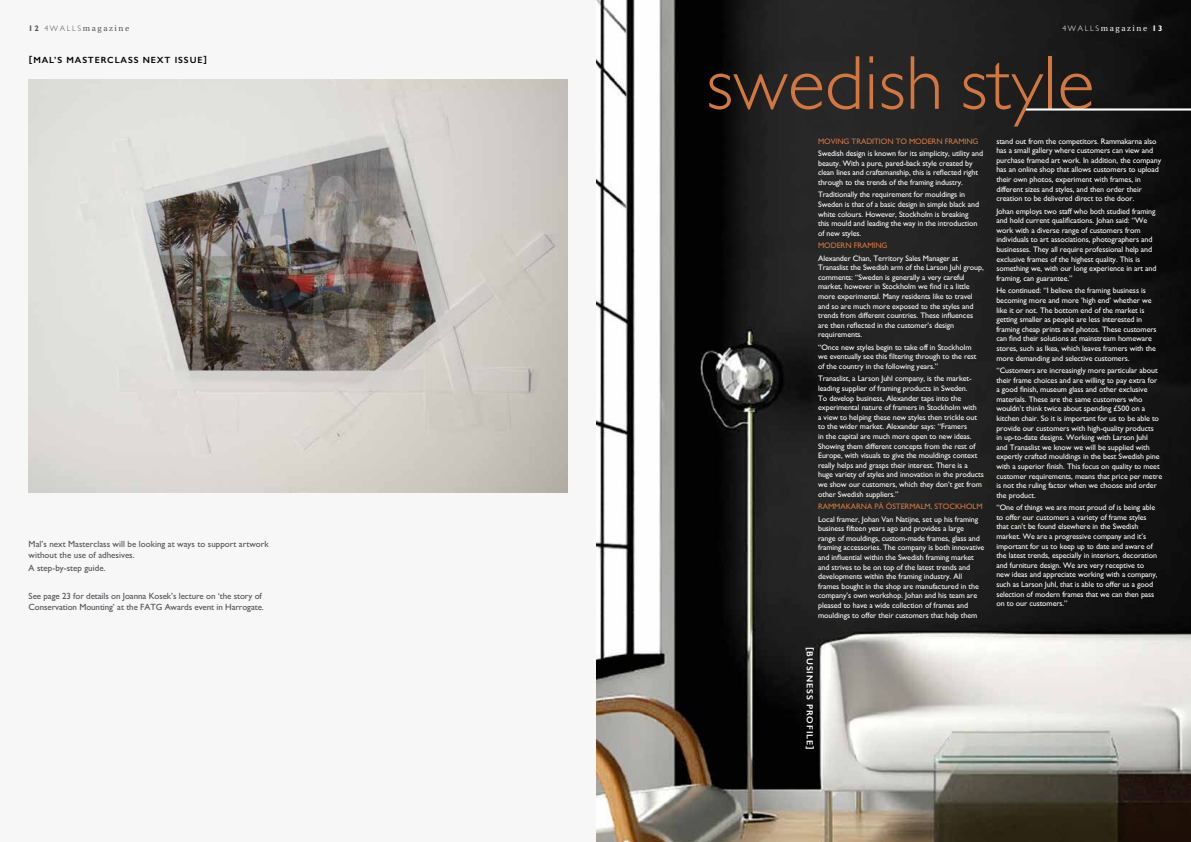
<style>
.page{position:relative;width:1191px;height:842px;background:#fff}
.page>*{position:absolute;margin:0;border:0;box-sizing:border-box;transform-origin:0 0}
.t1{font:300 77px "M Gill Sans";color:#d37740}
.t2{font:9px/10.8px "M Gill Sans";color:#504f53}
.t3{font:600 9px "Gill Sans";letter-spacing:.1em;color:#000}
.t4{font:600 9px "Gill Sans";letter-spacing:.1em;color:#fff}
.t5{font:8px/9.6px "M Gill Sans";letter-spacing:-.01em;color:#fff}
.t6{font:8px "M Gill Sans";letter-spacing:-.01em;color:#d37740}
.t7{font:8px "Utopia";letter-spacing:.2em;color:#504f53}
.t8{font:8px "Utopia";letter-spacing:.2em;color:#fff}
.s1{font-family:"M Gill Sans";font-weight:700}
.s2{font-family:"M Gill Sans";font-weight:300}
</style>
<div class="page">
<img style="left:596px;top:0;width:595px;height:842px">
<div style="left:0;top:0;width:595px;height:842px;background:#f7f7f8"></div>
<img style="left:29px;top:80px;width:538px;height:413px">
<svg style="left:1025px;top:108px;width:166px;height:3px"></svg>
<p class="t7" style="left:29px;top:24px;width:102px"><span class="s1">12</span> <span class="s2">4WA LLS</span>magazine</p>
<p class="t3" style="left:29px;top:55px;width:153px">[MAL’S MASTERCLASS NEXT ISSUE</p>
<p class="t3" style="left:203px;top:54px;width:5px">]</p>
<p class="t2" style="left:29px;top:539px;width:241px">Mal’s next Masterclass will be looking at ways to support artwork without the use of adhesives.</p>
<p class="t2" style="left:29px;top:563px;width:78px">A step-by-step guide.</p>
<p class="t2" style="left:29px;top:590px;width:237px">See page 23 for details on Joanna Kosek’s lecture on ‘the story of<br>Conservation Mounting’ at the FATG Awards event in Harrogate.</p>
<p class="t8" style="left:1062px;top:24px;width:102px"><span class="s2">4WA LLS</span>magazine <span class="s1">13</span></p>
<h1 class="t1" style="left:706px;top:41px;width:390px">swedish style</h1>
<p class="t6" style="left:818px;top:137px;width:162px">Moving tradition to modern fram ing</p>
<p class="t5" style="left:818px;top:149px;width:166px">Swedish design is known for its simplicity, utility and beauty. With a pure, pared-back style created by clean lines and craftsmanship, this is reflected right through to the trends of the framing industry.</p>
<p class="t5" style="left:818px;top:190px;width:162px">Traditionally the requirement for mouldings in Sweden is that of a basic design in simple black and white colours. However, Stockholm is breaking this mould and leading the way in the introduction of new styles.</p>
<p class="t6" style="left:818px;top:241px;width:71px">Modern Framing</p>
<p class="t5" style="left:818px;top:253px;width:167px">Alexander Chan, Territory Sales Manager at Tranaslist the Swedish arm of the Larson Juhl group, comments: “Sweden is generally a very careful market, however in Stockholm we find it a little more experimental. Many residents like to travel and so are much more exposed to the styles and trends from different countries. These influences are then reflected in the customer’s design requirements.</p>
<p class="t5" style="left:818px;top:342px;width:160px">“Once new styles begin to take off in Stockholm we eventually see this filtering through to the rest of the country in the following years.”</p>
<p class="t5" style="left:818px;top:374px;width:167px">Tranaslist, a Larson Juhl company, is the market&shy;leading supplier of framing products in Sweden.<br>To develop business, Alexander taps into the experimental nature of framers in Stockholm with<br>a view to helping these new styles then trickle out to the wider market. Alexander says: “Framers<br>in the capital are much more open to new ideas.<br>Showing them different concepts from the rest of Europe, with visuals to give the mouldings context really helps and grasps their interest. There is a huge variety of styles and innovation in the products we show our customers, which they don’t get from other Swedish suppliers.”</p>
<p class="t6" style="left:818px;top:502px;width:7px">Rammaka</p>
<p class="t6" style="left:856px;top:502px;width:60px">rna på Östermalm</p>
<p class="t6" style="left:930px;top:502px;width:25px">, Stockh</p>
<p class="t6" style="left:966px;top:502px;width:12px">olm</p>
<p class="t5" style="left:818px;top:514px;width:168px">Local framer, Johan Van Natijne, set up his framing business fifteen years ago and provides a large<br>range of mouldings, custom-made frames, glass and framing accessories. The company is both innovative and influential within the Swedish framing market and strives to be on top of the latest trends and developments within the framing industry. All frames bought in the shop are manufactured in the company’s own workshop. Johan and his team are pleased to have a wide collection of frames and mouldings to offer their customers that help them</p>
<p class="t5" style="left:996px;top:136px;width:166px">stand out from the competitors. Rammakarna also has a small gallery where customers can view and purchase framed art work. In addition, the company has an online shop that allows customers to upload their own photos, experiment with frames, in different sizes and styles, and then order their creation to be delivered direct to the door.</p>
<p class="t5" style="left:996px;top:206px;width:162px">Johan employs two staff who both studied framing and hold current qualifications. Johan said: “We work with a diverse range of customers from individuals to art associations, photographers and businesses. They all require professional help and exclusive frames of the highest quality. This is something we, with our long experience in art and framing, can guarantee.”</p>
<p class="t5" style="left:996px;top:286px;width:162px">He continued: “I believe the framing business is becoming more and more ’high end’ whether we like it or not. The bottom end of the market is getting smaller as people are less interested in framing cheap prints and photos. These customers can find their solutions at mainstream homeware stores, such as Ikea, which leaves framers with the more demanding and selective customers.</p>
<p class="t5" style="left:996px;top:365px;width:167px">“Customers are increasingly more particular about their frame choices and are willing to pay extra for a good finish, museum glass and other exclusive materials. These are the same customers who wouldn’t think twice about spending £500 on a kitchen chair. So it is important for us to be able to provide our customers with high-quality products<br>in up-to-date designs. Working with Larson Juhl<br>and Tranaslist we know we will be supplied with expertly crafted mouldings in the best Swedish pine with a superior finish. This focus on quality to meet customer requirements, means that price per metre is not the ruling factor when we choose and order the product.</p>
<p class="t5" style="left:996px;top:503px;width:163px">“One of things we are most proud of is being able to offer our customers a variety of frame styles that can’t be found elsewhere in the Swedish market. We are a progressive company and it’s important for us to keep up to date and aware of the latest trends, especially in interiors, decoration and furniture design. We are very receptive to new ideas and appreciate working with a company, such as Larson Juhl, that is able to offer us a good selection of modern frames that we can then pass on to our customers.”</p>
<p class="t4" style="left:815px;top:647px;width:104px;rotate:90deg">[BUSINESS PROFILE]</p>
</div>
